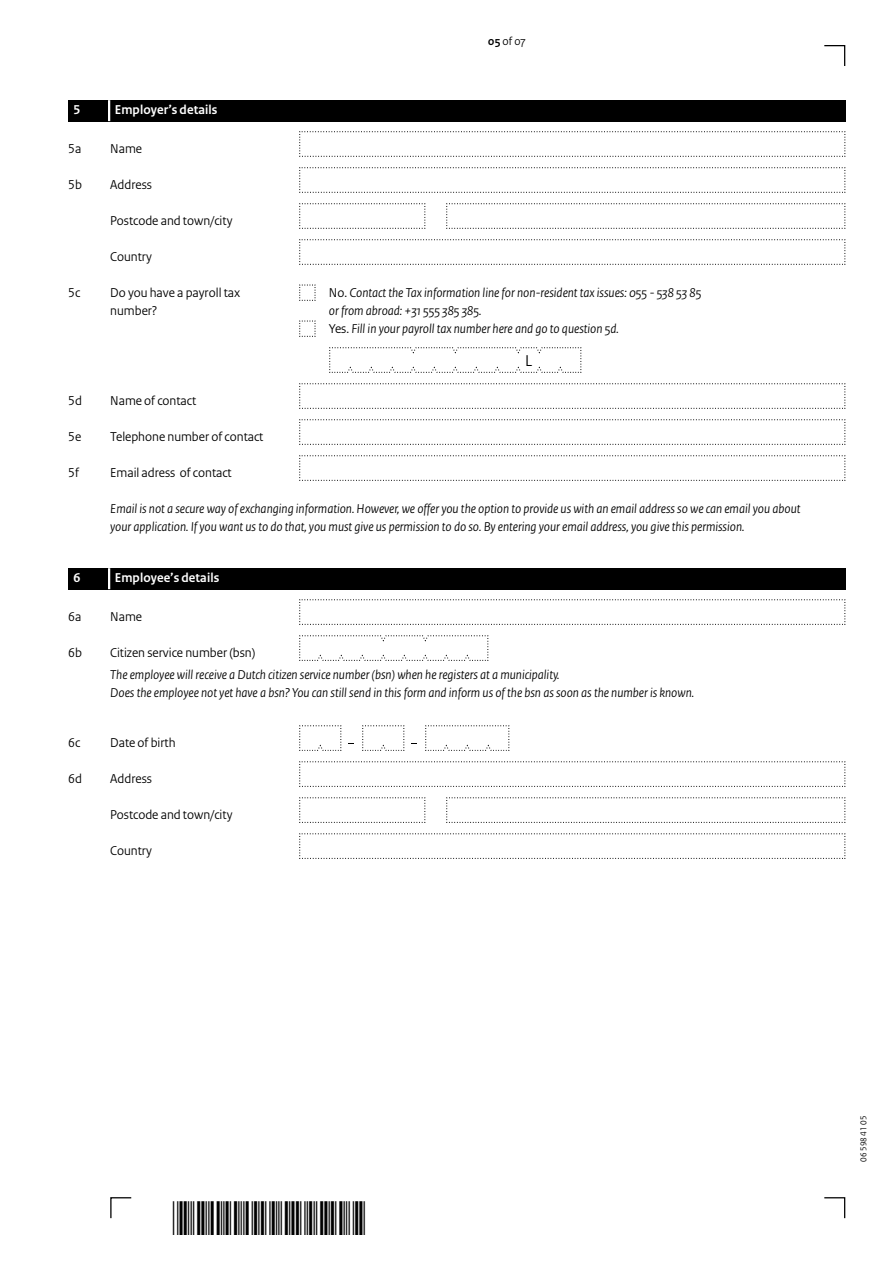
<style>
.page{position:relative;width:893px;height:1263px;background:#fff}
.page>*{position:absolute;margin:0;border:0;box-sizing:border-box;transform-origin:0 0}
.Veld{font:16.5px "Rijksoverheid Sans Heading";color:#000}
.Vraag_Nummer{font:italic 13.5px/18px "Rijksoverheid Sans Heading";color:#000}
.Vraag_geen_inspring{font:italic 13.5px/18px "Rijksoverheid Sans Heading";color:#000}
.Vraag_Nummer-2{font:13.5px/18px "Rijksoverheid Sans Heading";color:#000}
.Vraag{font:13.5px "Rijksoverheid Sans Heading";color:#000}
.t1{font:700 13.5px "Rijksoverheid Sans Heading";letter-spacing:.01em;color:#fff}
.t2{font:12px "Rijksoverheid Sans Heading";color:#000}
.t3{font:9px "Rijksoverheid Sans Heading";color:#000}
.s1{font-weight:700}
.s2{font-style:normal}
</style>
<div class="page">
<svg style="left:824px;top:1197px;width:22px;height:22px"></svg>
<svg style="left:110px;top:1197px;width:22px;height:22px"></svg>
<svg style="left:824px;top:45px;width:22px;height:21px"></svg>
<svg style="left:299px;top:284px;width:17px;height:17px"></svg>
<svg style="left:299px;top:320px;width:17px;height:17px"></svg>
<svg style="left:299px;top:131px;width:547px;height:26px"></svg>
<svg style="left:299px;top:383px;width:547px;height:26px"></svg>
<svg style="left:299px;top:167px;width:547px;height:26px"></svg>
<svg style="left:299px;top:239px;width:547px;height:26px"></svg>
<svg style="left:299px;top:203px;width:127px;height:26px"></svg>
<svg style="left:446px;top:203px;width:400px;height:26px"></svg>
<svg style="left:329px;top:347px;width:253px;height:26px"></svg>
<svg style="left:299px;top:419px;width:547px;height:26px"></svg>
<svg style="left:299px;top:455px;width:547px;height:26px"></svg>
<svg style="left:299px;top:599px;width:547px;height:26px"></svg>
<svg style="left:299px;top:761px;width:547px;height:26px"></svg>
<svg style="left:299px;top:833px;width:547px;height:26px"></svg>
<svg style="left:299px;top:797px;width:127px;height:26px"></svg>
<svg style="left:446px;top:797px;width:400px;height:26px"></svg>
<svg style="left:299px;top:635px;width:190px;height:26px"></svg>
<svg style="left:299px;top:725px;width:43px;height:26px"></svg>
<svg style="left:362px;top:725px;width:43px;height:26px"></svg>
<svg style="left:425px;top:725px;width:85px;height:26px"></svg>
<div style="left:68px;top:100px;width:777px;height:21px;background:#000"></div>
<hr style="left:108px;top:100px;width:2px;height:21px;background:#fff">
<div style="left:68px;top:568px;width:777px;height:21px;background:#000"></div>
<hr style="left:108px;top:568px;width:2px;height:21px;background:#fff">
<p class="t2" style="left:488px;top:34px;width:39px"><span class="s1">05</span> of 07</p>
<p class="t1" style="left:74px;top:102px;width:8px">5</p>
<p class="t1" style="left:115px;top:102px;width:104px">Employer’s details</p>
<p class="Vraag_Nummer-2" style="left:68px;top:140px;width:15px">5a</p>
<p class="Vraag_Nummer-2" style="left:110px;top:140px;width:33px">Name</p>
<p class="Vraag_Nummer-2" style="left:68px;top:176px;width:15px">5b</p>
<p class="Vraag_Nummer-2" style="left:110px;top:176px;width:43px">Address</p>
<p class="Vraag" style="left:110px;top:213px;width:124px">Postcode and town/city</p>
<p class="Vraag" style="left:110px;top:249px;width:43px">Country</p>
<p class="Vraag_Nummer-2" style="left:68px;top:284px;width:14px">5c</p>
<p class="Vraag_Nummer-2" style="left:110px;top:284px;width:132px">Do you have a payroll tax number?</p>
<p class="Vraag_geen_inspring" style="left:329px;top:284px;width:374px"><span class="s2">No.</span> Contact the Tax information line for non-resident tax issues: 055 - 538 53 85 or from abroad: +31 555 385 385.</p>
<p class="Vraag_geen_inspring" style="left:329px;top:320px;width:291px"><span class="s2">Yes.</span> Fill in your payroll tax number here and go to question 5d.</p>
<p class="Veld" style="left:525px;top:351px;width:9px">L</p>
<p class="Vraag_Nummer-2" style="left:68px;top:392px;width:15px">5d</p>
<p class="Vraag_Nummer-2" style="left:110px;top:392px;width:87px">Name of contact</p>
<p class="Vraag_Nummer-2" style="left:68px;top:428px;width:15px">5e</p>
<p class="Vraag_Nummer-2" style="left:110px;top:428px;width:155px">Telephone number of contact</p>
<p class="Vraag_Nummer-2" style="left:68px;top:464px;width:12px">5f</p>
<p class="Vraag_Nummer-2" style="left:110px;top:464px;width:123px">Email adress of contact</p>
<p class="Vraag_Nummer" style="left:110px;top:500px;width:692px">Email is not a secure way of exchanging information. However, we offer you the option to provide us with an email address so we can email you about your application. If you want us to do that, you must give us permission to do so. By entering your email address, you give this permission.</p>
<p class="t1" style="left:74px;top:570px;width:8px">6</p>
<p class="t1" style="left:115px;top:570px;width:106px">Employee’s details</p>
<p class="Vraag_Nummer-2" style="left:68px;top:608px;width:15px">6a</p>
<p class="Vraag_Nummer-2" style="left:110px;top:608px;width:33px">Name</p>
<p class="Vraag_Nummer-2" style="left:68px;top:644px;width:15px">6b</p>
<p class="Vraag_Nummer" style="left:110px;top:642px;width:451px;line-height:21.8px"><span class="s2">Citizen service number (bsn)<br></span>The employee will receive a Dutch citizen service number (bsn) when he registers at a municipality.</p>
<p class="Vraag_Nummer" style="left:110px;top:684px;width:585px">Does the employee not yet have a bsn? You can still send in this form and inform us of the bsn as soon as the number is known.</p>
<p class="Vraag_Nummer-2" style="left:68px;top:734px;width:14px">6c</p>
<p class="Vraag_Nummer-2" style="left:110px;top:734px;width:67px">Date of birth</p>
<p class="Vraag_Nummer-2" style="left:68px;top:770px;width:15px">6d</p>
<p class="Vraag_Nummer-2" style="left:110px;top:770px;width:43px">Address</p>
<p class="Vraag" style="left:110px;top:807px;width:124px">Postcode and town/city</p>
<p class="Vraag" style="left:110px;top:843px;width:43px">Country</p>
<p class="t3" style="left:858px;top:1161px;width:47px;rotate:-90deg">06 598 41 05</p>
</div>
